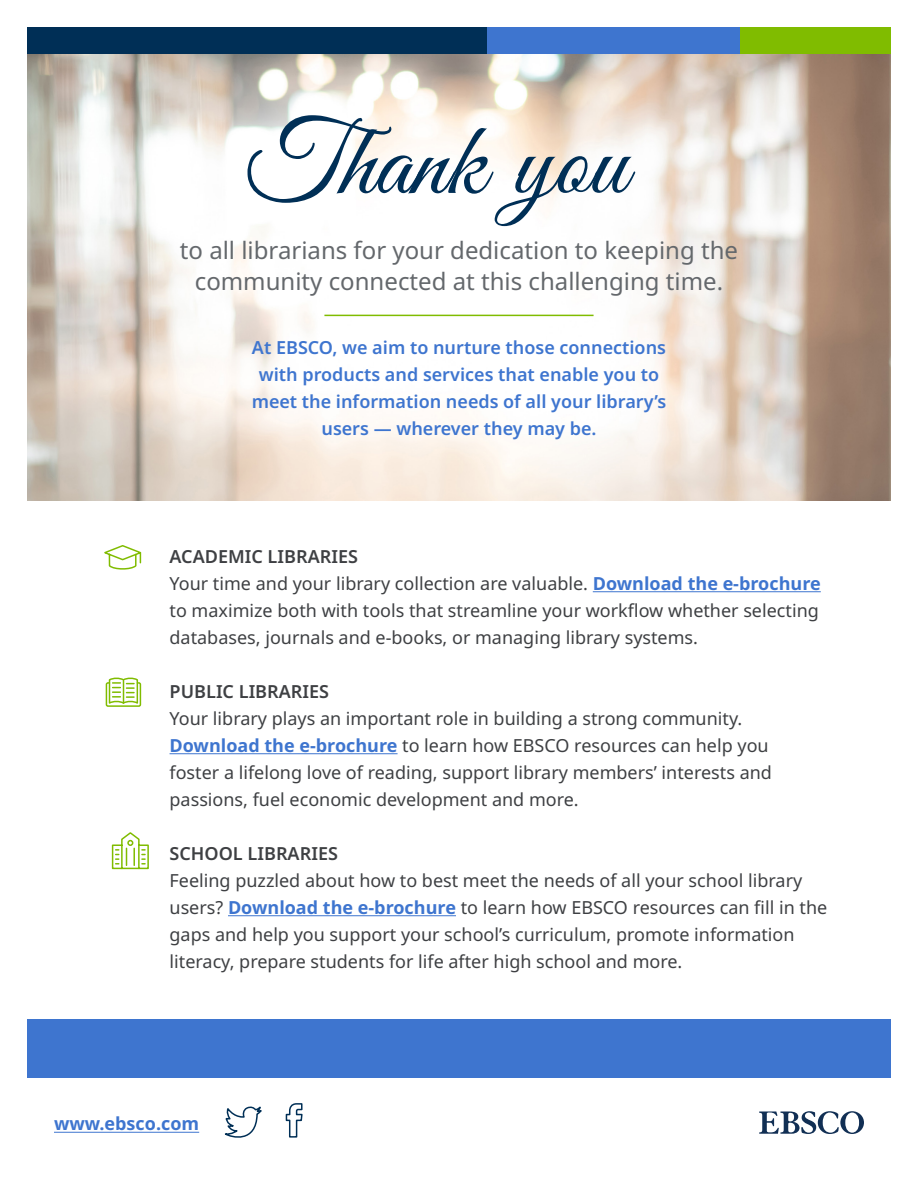
<style>
.page{position:relative;width:918px;height:1188px;background:#fff}
.page>*{position:absolute;margin:0;border:0;box-sizing:border-box;transform-origin:0 0}
.Paragraph_Style_1{font:105px "Great Vibes";color:#002f56}
.Paragraph_Style_2{font:24px/31.5px "Noto Sans";color:#64686c;text-align:center}
.Paragraph_Style_4{font:18px "Noto Sans";color:#3e4043}
.Paragraph_Style_3{font:600 18px "Noto Sans";color:#3e75cf}
.Paragraph_Style_4-2{font:600 18px "Noto Sans";color:#3e4043}
.Paragraph_Style_5{font:700 18px "Noto Sans";color:#3e75cf}
.s1{font-weight:700;color:#3e75cf}
</style>
<div class="page">
<img style="left:27px;top:54px;width:864px;height:446px">
<div style="left:740px;top:27px;width:151px;height:27px;background:#80bc00"></div>
<div style="left:487px;top:27px;width:253px;height:27px;background:#3e75cf"></div>
<div style="left:27px;top:27px;width:460px;height:27px;background:#002f56"></div>
<div style="left:27px;top:1019px;width:864px;height:59px;background:#3e75cf"></div>
<hr style="left:324px;top:315px;width:270px;height:1px;background:#80bc00">
<hr style="left:593px;top:591px;width:228px;height:1px;background:#3e75cf">
<hr style="left:170px;top:753px;width:228px;height:1px;background:#3e75cf">
<hr style="left:228px;top:915px;width:228px;height:1px;background:#3e75cf">
<svg style="left:104px;top:545px;width:38px;height:25px"></svg>
<div style="left:106px;top:682px;width:35px;height:25px;border:2px solid #80bc00;border-radius:2px"></div>
<svg style="left:108px;top:678px;width:31px;height:28px"></svg>
<svg style="left:111px;top:832px;width:38px;height:38px"></svg>
<svg style="left:759px;top:1111px;width:105px;height:23px"></svg>
<svg style="left:224px;top:1106px;width:38px;height:32px"></svg>
<svg style="left:285px;top:1103px;width:18px;height:35px"></svg>
<hr style="left:54px;top:1132px;width:145px;height:1px;background:#3e75cf">
<h2 class="Paragraph_Style_1" style="left:244px;top:104px;width:385px">Thank you</h2>
<p class="Paragraph_Style_2" style="left:180px;top:235px;width:560px">to all librarians for your dedication to keeping the community connected at this challenging time.</p>
<p class="Paragraph_Style_3" style="left:252px;top:335px;width:416px">At EBSCO, we aim to nurture those connections</p>
<p class="Paragraph_Style_3" style="left:259px;top:362px;width:402px">with products and services that enable you to</p>
<p class="Paragraph_Style_3" style="left:252px;top:389px;width:416px">meet the information needs of all your library’s</p>
<p class="Paragraph_Style_3" style="left:321px;top:416px;width:277px">users ― wherever they may be.</p>
<p class="Paragraph_Style_4-2" style="left:170px;top:544px;width:190px">ACADEMIC LIBRARIES</p>
<p class="Paragraph_Style_4" style="left:170px;top:571px;width:653px">Your time and your library collection are valuable. <span class="s1">Download the e-brochure</span></p>
<p class="Paragraph_Style_4" style="left:170px;top:598px;width:651px">to maximize both with tools that streamline your workflow whether selecting</p>
<p class="Paragraph_Style_4" style="left:170px;top:625px;width:530px">databases, journals and e-books, or managing library systems.</p>
<p class="Paragraph_Style_4-2" style="left:170px;top:679px;width:161px">PUBLIC LIBRARIES</p>
<p class="Paragraph_Style_4" style="left:170px;top:706px;width:574px">Your library plays an important role in building a strong community.</p>
<p class="Paragraph_Style_4" style="left:170px;top:733px;width:601px"><span class="s1">Download the e-brochure</span> to learn how EBSCO resources can help you</p>
<p class="Paragraph_Style_4" style="left:170px;top:760px;width:604px">foster a lifelong love of reading, support library members’ interests and</p>
<p class="Paragraph_Style_4" style="left:170px;top:787px;width:411px">passions, fuel economic development and more.</p>
<p class="Paragraph_Style_4-2" style="left:170px;top:841px;width:170px">SCHOOL LIBRARIES</p>
<p class="Paragraph_Style_4" style="left:170px;top:868px;width:634px">Feeling puzzled about how to best meet the needs of all your school library</p>
<p class="Paragraph_Style_4" style="left:170px;top:895px;width:659px">users? <span class="s1">Download the e-brochure</span> to learn how EBSCO resources can fill in the</p>
<p class="Paragraph_Style_4" style="left:170px;top:922px;width:627px">gaps and help you support your school’s curriculum, promote information</p>
<p class="Paragraph_Style_4" style="left:170px;top:949px;width:514px">literacy, prepare students for life after high school and more.</p>
<p class="Paragraph_Style_5" style="left:54px;top:1111px;width:147px">www.ebsco.com</p>
</div>
